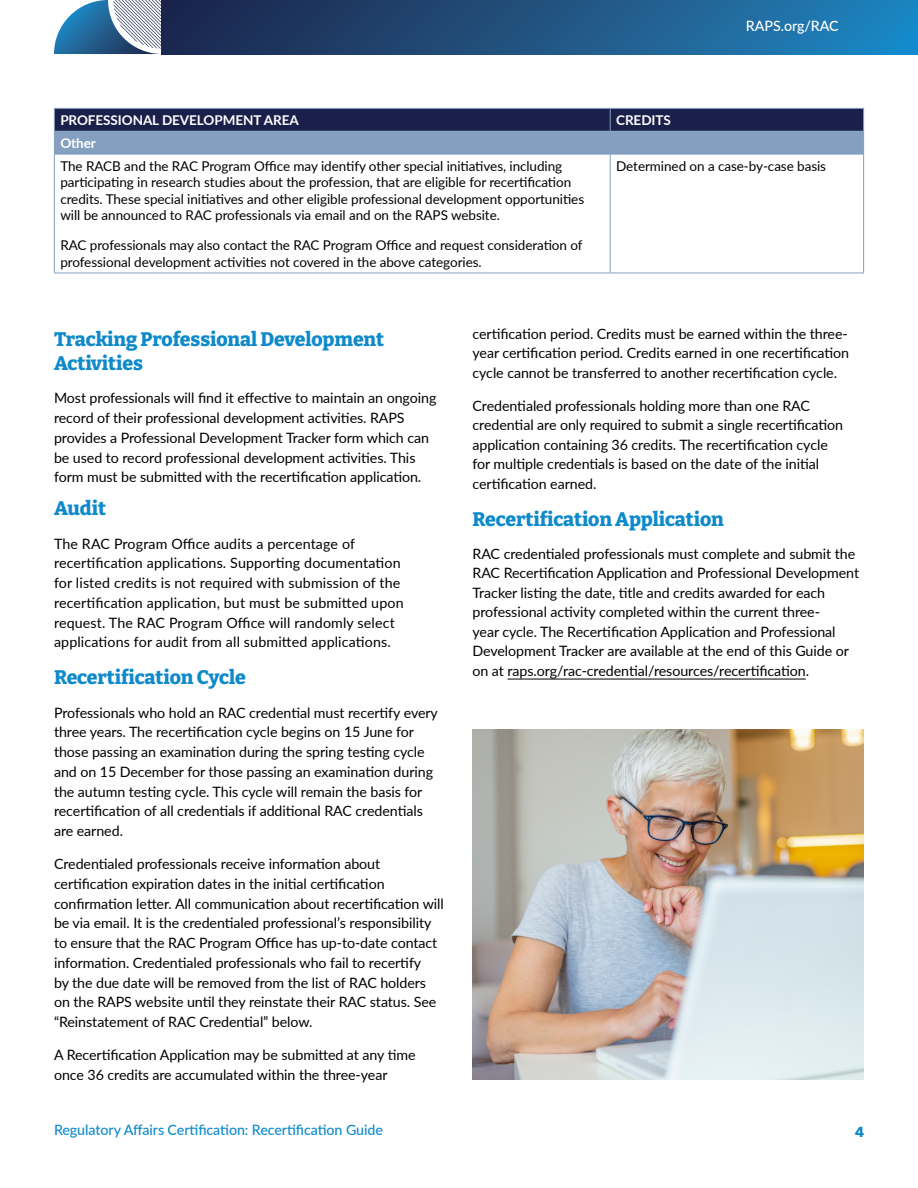
<style>
.page{position:relative;width:918px;height:1188px;background:#fff}
.page>*{position:absolute;margin:0;border:0;box-sizing:border-box;transform-origin:0 0}
.t1{font:100 19.5px/24.2px "Bitter";letter-spacing:-.005em;color:#0e8acb}
.t2{font:14.25px/19.6px "Lato";letter-spacing:-.005em;color:#000}
.t3{font:500 14.25px "Lato";letter-spacing:-.005em;color:#0e8acb}
.t4{font:500 14.25px "Lato";letter-spacing:-.005em;color:#fff}
.t5{font:100 14.25px "Bitter";color:#0e8acb}
.t6{font:13.5px/16.5px "Lato";letter-spacing:-.005em;color:#000}
.t7{font:700 13.5px "Lato";letter-spacing:-.005em;color:#fff}
</style>
<div class="page">
<div style="left:162px;top:0;width:756px;height:54px;background:linear-gradient(to right,#1e2348,#2085c0)"></div>
<svg style="left:54px;top:0;width:108px;height:54px"></svg>
<svg style="left:54px;top:108px;width:810px;height:46px;background:#526388"></svg>
<hr style="left:54px;top:154px;width:556px;height:1px;background:#849fc0">
<hr style="left:54px;top:154px;width:1px;height:119px;background:#849fc0">
<hr style="left:610px;top:154px;width:254px;height:1px;background:#849fc0">
<hr style="left:610px;top:154px;width:1px;height:119px;background:#849fc0">
<hr style="left:863px;top:154px;width:1px;height:119px;background:#849fc0">
<hr style="left:54px;top:273px;width:556px;height:1px;background:#849fc0">
<hr style="left:610px;top:273px;width:254px;height:1px;background:#849fc0">
<hr style="left:507px;top:679px;width:299px;height:1px;background:#000">
<img style="left:472px;top:730px;width:392px;height:350px">
<p class="t4" style="left:746px;top:16px;width:94px">RAPS.org/RAC</p>
<p class="t7" style="left:60px;top:110px;width:240px">PROFESSIONAL DEVELOPMENT AREA</p>
<p class="t7" style="left:616px;top:110px;width:56px">CREDITS</p>
<p class="t7" style="left:60px;top:133px;width:37px">Other</p>
<p class="t6" style="left:60px;top:157px;width:525px">The RACB and the RAC Program Office may identify other special initiatives, including participating in research studies about the profession, that are eligible for recertification credits. These special initiatives and other eligible professional development opportunities will be announced to RAC professionals via email and on the RAPS website.</p>
<p class="t6" style="left:60px;top:237px;width:524px">RAC professionals may also contact the RAC Program Office and request consideration of professional development activities not covered in the above categories.</p>
<p class="t6" style="left:616px;top:157px;width:211px">Determined on a case-by-case basis</p>
<h1 class="t1" style="left:54px;top:327px;width:332px">Tracking Professional Development<br>Activities</h1>
<p class="t2" style="left:54px;top:388px;width:384px">Most professionals will find it effective to maintain an ongoing record of their professional development activities. RAPS provides a Professional Development Tracker form which can be used to record professional development activities. This form must be submitted with the recertification application.</p>
<h1 class="t1" style="left:54px;top:496px;width:54px">Audit</h1>
<p class="t2" style="left:54px;top:533px;width:351px">The RAC Program Office audits a percentage of recertification applications. Supporting documentation for listed credits is not required with submission of the recertification application, but must be submitted upon request. The RAC Program Office will randomly select applications for audit from all submitted applications.</p>
<h1 class="t1" style="left:54px;top:665px;width:193px">Recertification Cycle</h1>
<p class="t2" style="left:54px;top:702px;width:385px">Professionals who hold an RAC credential must recertify every three years. The recertification cycle begins on 15 June for those passing an examination during the spring testing cycle and on 15 December for those passing an examination during the autumn testing cycle. This cycle will remain the basis for recertification of all credentials if additional RAC credentials are earned.</p>
<p class="t2" style="left:54px;top:854px;width:391px">Credentialed professionals receive information about certification expiration dates in the initial certification confirmation letter. All communication about recertification will be via email. It is the credentialed professional’s responsibility to ensure that the RAC Program Office has up-to-date contact information. Credentialed professionals who fail to recertify<br>by the due date will be removed from the list of RAC holders on the RAPS website until they reinstate their RAC status. See “Reinstatement of RAC Credential” below.</p>
<p class="t2" style="left:54px;top:1045px;width:363px">A Recertification Application may be submitted at any time once 36 credits are accumulated within the three-year</p>
<p class="t2" style="left:472px;top:323px;width:378px;text-align:justify">certification period. Credits must be earned within the three&shy;year certification period. Credits earned in one recertification cycle cannot be transferred to another recertification cycle.</p>
<p class="t2" style="left:472px;top:395px;width:372px">Credentialed professionals holding more than one RAC credential are only required to submit a single recertification application containing 36 credits. The recertification cycle for multiple credentials is based on the date of the initial certification earned.</p>
<h1 class="t1" style="left:472px;top:506px;width:253px">Recertification Application</h1>
<p class="t2" style="left:472px;top:543px;width:388px">RAC credentialed professionals must complete and submit the RAC Recertification Application and Professional Development Tracker listing the date, title and credits awarded for each professional activity completed within the current three-<br>year cycle. The Recertification Application and Professional Development Tracker are available at the end of this Guide or on at raps.org/rac-credential/resources/recertification.</p>
<p class="t3" style="left:54px;top:1119px;width:331px">Regulatory Affairs Certification: Recertification Guide</p>
<p class="t5" style="left:855px;top:1123px;width:10px">4</p>
</div>
